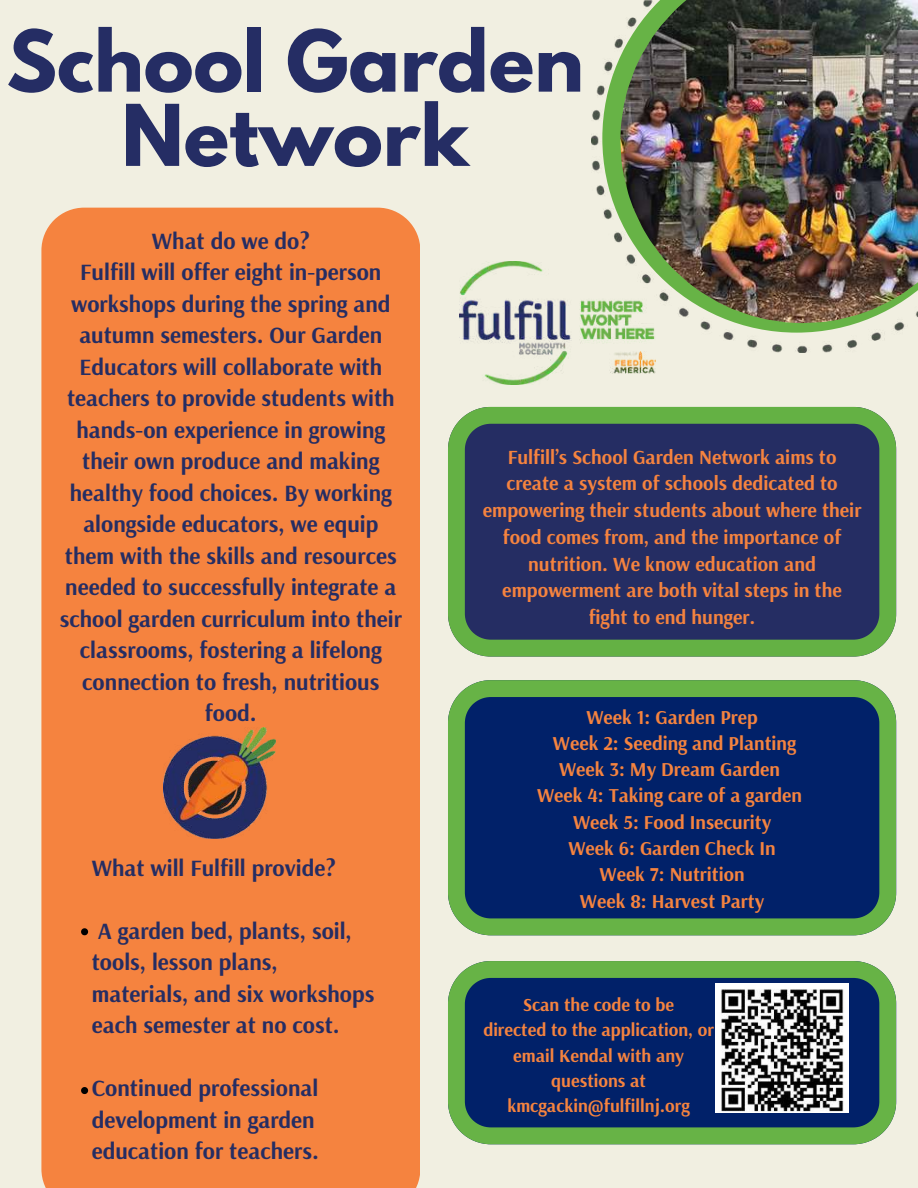
<style>
.page{position:relative;width:918px;height:1188px;background:#f1efe1}
.page>*{position:absolute;margin:0;border:0;box-sizing:border-box;transform-origin:0 0}
.t1{font:700 75.3px/74.2px "League Spartan";color:#252d64;text-align:center}
.t2{font:700 23.25px/31.5px "Arsenal";color:#252d63}
.t3{font:700 19.95px/26.7px "Arsenal";color:#f5833f;text-align:center}
.t4{font:700 19.65px/26.2px "Arsenal";color:#f5833f;text-align:center}
.t5{font:700 18.3px/25.2px "Arsenal";color:#f5833f;text-align:center}
</style>
<div class="page">
<img style="left:592px;top:38px;width:313px;height:314px">
<img style="left:620px;top:0;width:298px;height:323px">
<img style="left:459px;top:262px;width:197px;height:122px">
<svg style="left:448px;top:680px;width:448px;height:255px;background:#173d65"></svg>
<svg style="left:448px;top:961px;width:448px;height:183px;background:#275362"></svg>
<img style="left:716px;top:984px;width:132px;height:129px">
<div style="left:41px;top:208px;width:379px;height:980px;background:#f5833f"></div>
<img style="left:163px;top:727px;width:113px;height:112px">
<svg style="left:81px;top:928px;width:7px;height:7px"></svg>
<svg style="left:81px;top:1087px;width:7px;height:7px"></svg>
<svg style="left:448px;top:407px;width:448px;height:250px;background:#344760"></svg>
<h1 class="t1" style="left:6px;top:34px;width:579px">School Garden<br>Network</h1>
<p class="t2" style="left:60px;top:224px;width:344px;text-align:center">What do we do?<br>Fulfill will offer eight in-person workshops during the spring and autumn semesters. Our Garden<br>Educators will collaborate with teachers to provide students with hands-on experience in growing their own produce and making healthy food choices. By working alongside educators, we equip them with the skills and resources needed to successfully integrate a school garden curriculum into their classrooms, fostering a lifelong connection to fresh, nutritious food.</p>
<p class="t2" style="left:92px;top:851px;width:245px">What will Fulfill provide?</p>
<p class="t2" style="left:92px;top:914px;width:284px">A garden bed, plants, soil, tools, lesson plans, materials, and six workshops each semester at no cost.</p>
<p class="t2" style="left:92px;top:1072px;width:229px">Continued professional development in garden education for teachers.</p>
<p class="t3" style="left:483px;top:443px;width:380px">Fulfill’s School Garden Network aims to create a system of schools dedicated to empowering their students about where their food comes from, and the importance of nutrition. We know education and empowerment are both vital steps in the fight to end hunger.</p>
<p class="t4" style="left:537px;top:703px;width:267px">Week 1: Garden Prep<br>Week 2: Seeding and Planting<br>Week 3: My Dream Garden<br>Week 4: Taking care of a garden<br>Week 5: Food Insecurity<br>Week 6: Garden Check In<br>Week 7: Nutrition<br>Week 8: Harvest Party</p>
<p class="t5" style="left:483px;top:992px;width:232px">Scan the code to be<br>directed to the application, or email Kendal with any questions at kmcgackin@fulfillnj.org</p>
</div>
